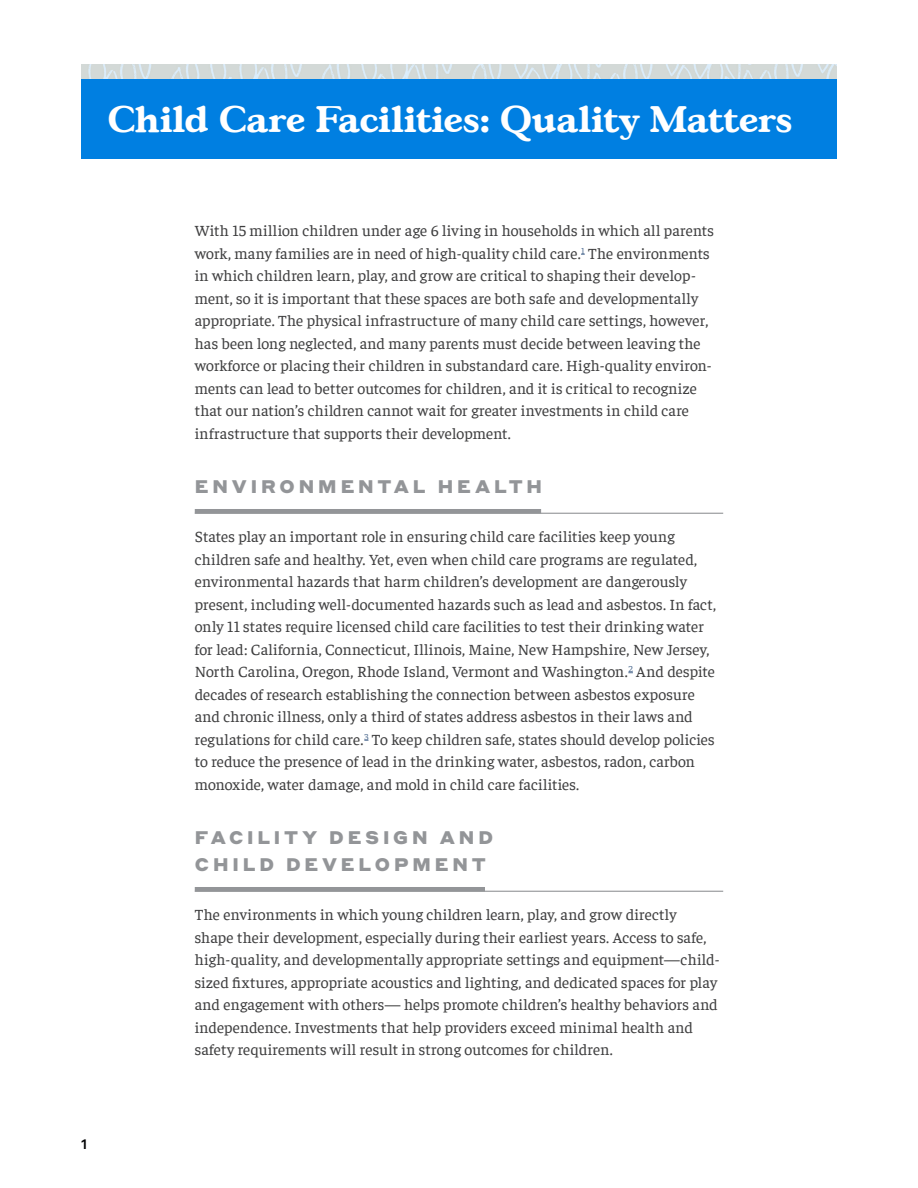
<style>
.page{position:relative;width:918px;height:1188px;background:#fff}
.page>*{position:absolute;margin:0;border:0;box-sizing:border-box;transform-origin:0 0}
.H2_-_Chapter_Title_N{font:700 36px "Gascogne TS";letter-spacing:.015em;color:#fff}
.H2_-_Subtitles{font:900 18px/27px "Styrene A";letter-spacing:.215em;color:#939598}
.Body_-_Report{font:15.75px/22.5px "Faustina";letter-spacing:.005em;color:#3e3e3f}
.t1{font:500 13.5px "Styrene A";color:#010203}
</style>
<div class="page">
<div style="left:81px;top:78px;width:756px;height:81px;background:#007fe1"></div>
<img style="left:81px;top:65px;width:756px;height:13px">
<hr style="left:195px;top:513px;width:528px;height:1px;background:#939598">
<hr style="left:195px;top:509px;width:346px;height:4px;background:#939598">
<hr style="left:195px;top:891px;width:528px;height:1px;background:#939598">
<hr style="left:195px;top:887px;width:290px;height:4px;background:#939598">
<p class="H2_-_Chapter_Title_N" style="left:108px;top:96px;width:686px">Child Care Facilities: Quality Matters</p>
<p class="t1" style="left:81px;top:1133px;width:8px">1</p>
<p class="Body_-_Report" style="left:195px;top:219px;width:521px">With 15 million children under age 6 living in households in which all parents work, many families are in need of high-quality child care.<sup>1</sup> The environments in which children learn, play, and grow are critical to shaping their develop&shy;ment, so it is important that these spaces are both safe and developmentally appropriate. The physical infrastructure of many child care settings, however, has been long neglected, and many parents must decide between leaving the workforce or placing their children in substandard care. High-quality environ&shy;ments can lead to better outcomes for children, and it is critical to recognize that our nation’s children cannot wait for greater investments in child care infrastructure that supports their development.</p>
<p class="H2_-_Subtitles" style="left:195px;top:471px;width:349px">ENVIRONMENTAL HEALTH</p>
<p class="Body_-_Report" style="left:195px;top:525px;width:523px">States play an important role in ensuring child care facilities keep young children safe and healthy. Yet, even when child care programs are regulated, environmental hazards that harm children’s development are dangerously present, including well-documented hazards such as lead and asbestos. In fact, only 11 states require licensed child care facilities to test their drinking water for lead: California, Connecticut, Illinois, Maine, New Hampshire, New Jersey, North Carolina, Oregon, Rhode Island, Vermont and Washington.<sup>2</sup> And despite decades of research establishing the connection between asbestos exposure and chronic illness, only a third of states address asbestos in their laws and regulations for child care.<sup>3</sup> To keep children safe, states should develop policies to reduce the presence of lead in the drinking water, asbestos, radon, carbon monoxide, water damage, and mold in child care facilities.</p>
<p class="H2_-_Subtitles" style="left:195px;top:822px;width:300px">FACILITY DESIGN AND<br>CHILD DEVELOPMENT</p>
<p class="Body_-_Report" style="left:195px;top:903px;width:526px">The environments in which young children learn, play, and grow directly<br>shape their development, especially during their earliest years. Access to safe, high-quality, and developmentally appropriate settings and equipment—child&shy;sized fixtures, appropriate acoustics and lighting, and dedicated spaces for play and engagement with others— helps promote children’s healthy behaviors and independence. Investments that help providers exceed minimal health and safety requirements will result in strong outcomes for children.</p>
</div>
